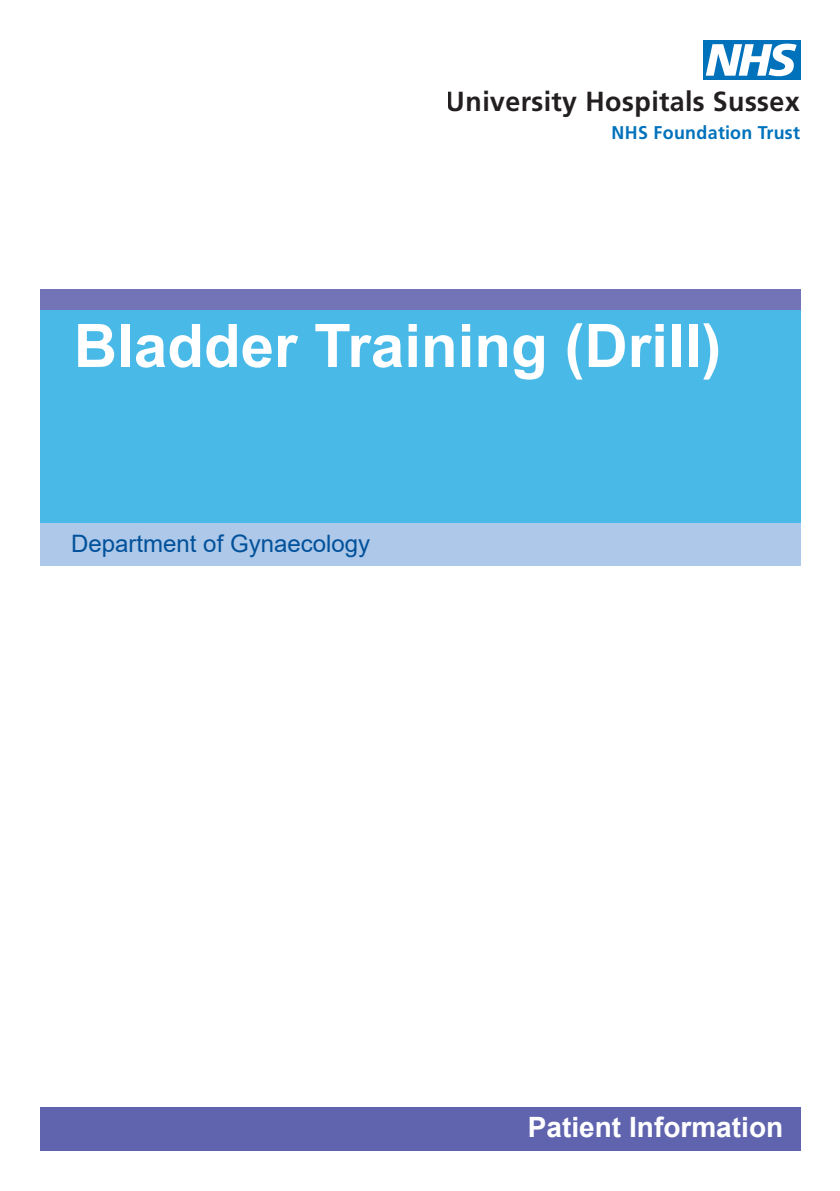
<style>
.page{position:relative;width:840px;height:1191px;background:#fff}
.page>*{position:absolute;margin:0;border:0;box-sizing:border-box;transform-origin:0 0}
.t1{font:700 60px "Arial";color:#fff}
.t2{font:700 28px "Arial";color:#fff}
.t3{font:700 27.6px "Frutiger";color:#231f20}
.t4{font:24px "Arial";color:#01519b}
.t5{font:700 18.4px "Frutiger";color:#0072bc}
</style>
<div class="page">
<div style="left:40px;top:1107px;width:759px;height:44px;background:#6064ae"></div>
<div style="left:40px;top:300px;width:759px;height:226px;background:#49b9e7"></div>
<div style="left:40px;top:289px;width:759px;height:21px;background:#7374b7"></div>
<div style="left:40px;top:523px;width:759px;height:43px;background:#adc8e8"></div>
<div style="left:702px;top:40px;width:97px;height:40px;background:#0072bc"></div>
<svg style="left:705px;top:44px;width:91px;height:32px"></svg>
<p class="t3" style="left:445px;top:85px;width:356px">University Hospitals Sussex</p>
<p class="t5" style="left:611px;top:121px;width:190px">NHS Foundation Trust</p>
<p class="t1" style="left:74px;top:303px;width:648px">Bladder Training (Drill)</p>
<p class="t4" style="left:71px;top:527px;width:300px">Department of Gynaecology</p>
<p class="t2" style="left:527px;top:1107px;width:257px">Patient Information</p>
</div>
